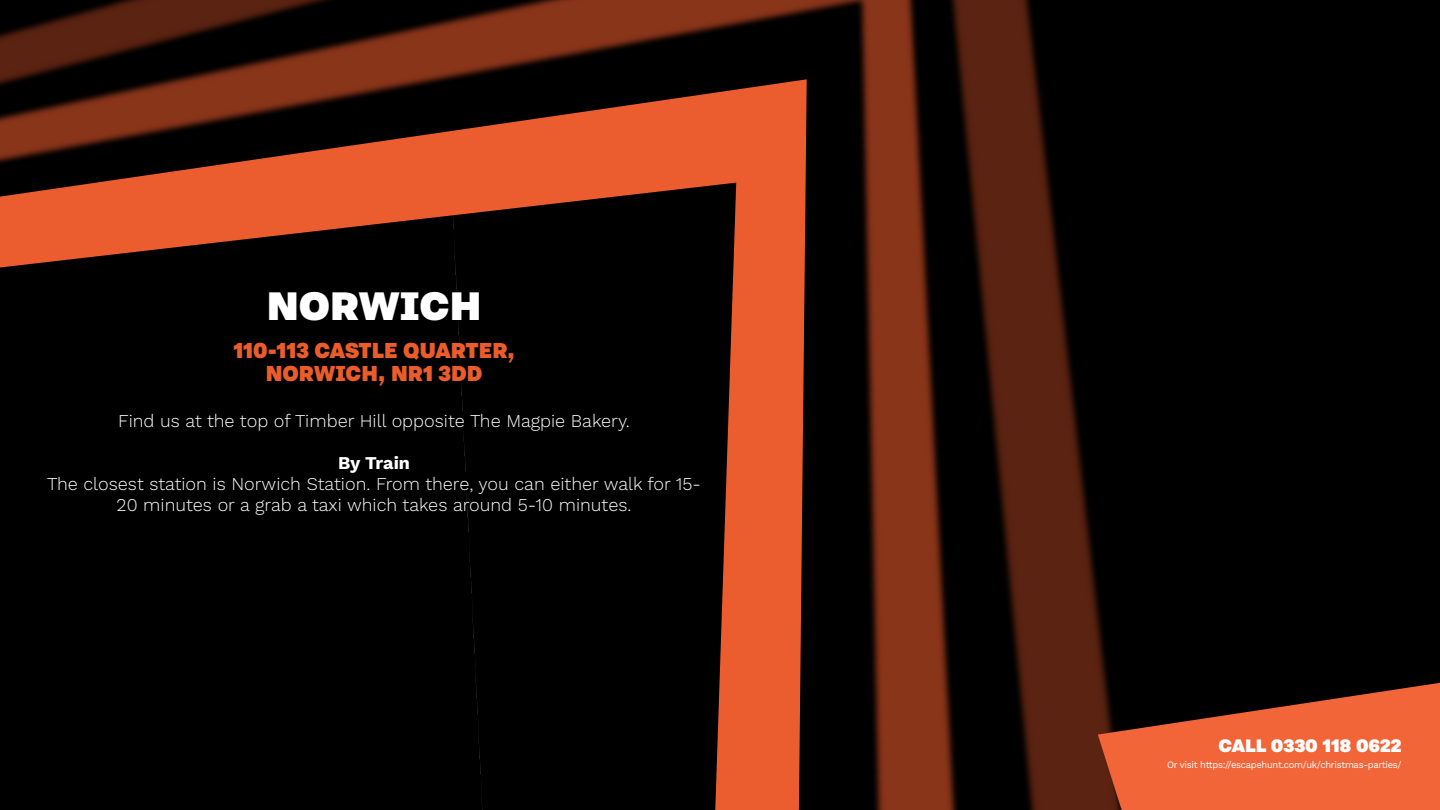
<style>
.page{position:relative;width:1440px;height:810px;background:#000}
.page>*{position:absolute;margin:0;border:0;box-sizing:border-box;transform-origin:0 0}
.t1{font:900 49.5px "Nitti Grotesk";letter-spacing:-.005em;color:#fff}
.t2{font:900 27px/22.5px "Nitti Grotesk";color:#ea5d2a;text-align:center;scale:.96 1}
.t3{font:900 22.5px "Nitti Grotesk";color:#fff}
.t4{font:300 18px/21px "Work Sans";color:#fff;text-align:center}
.t5{font:700 18px "Work Sans";color:#fff}
.t6{font:300 13.5px "Work Sans";color:#fff}
.t7{font:9.75px "Work Sans";letter-spacing:-.03em;color:#fff;scale:.96 1}
</style>
<div class="page">
<img style="left:0;top:0;width:1109px;height:810px">
<svg style="left:1098px;top:683px;width:342px;height:127px"></svg>
<h1 class="t1" style="left:267px;top:276px;width:216px">NORWICH</h1>
<h2 class="t2" style="left:233px;top:338px;width:294px">110-113 CASTLE QUARTER,<br>NORWICH, NR1 3DD</h2>
<p class="t4" style="left:118px;top:411px;width:513px">Find us at the top of Timber Hill opposite The Magpie Bakery.</p>
<p class="t5" style="left:338px;top:452px;width:74px">By Train</p>
<p class="t4" style="left:47px;top:474px;width:655px">The closest station is Norwich Station. From there, you can either walk for 15-<br>20 minutes or a grab a taxi which takes around 5-10 minutes.</p>
<p class="t3" style="left:1219px;top:732px;width:185px">CALL 0330 118 0622</p>
<p class="t7" style="left:1167px;top:757px;width:246px">Or visit https://escapehunt.com/uk/christmas-parties/</p>
<p class="t6" style="left:1375px;top:761px;width:15px">25</p>
</div>
